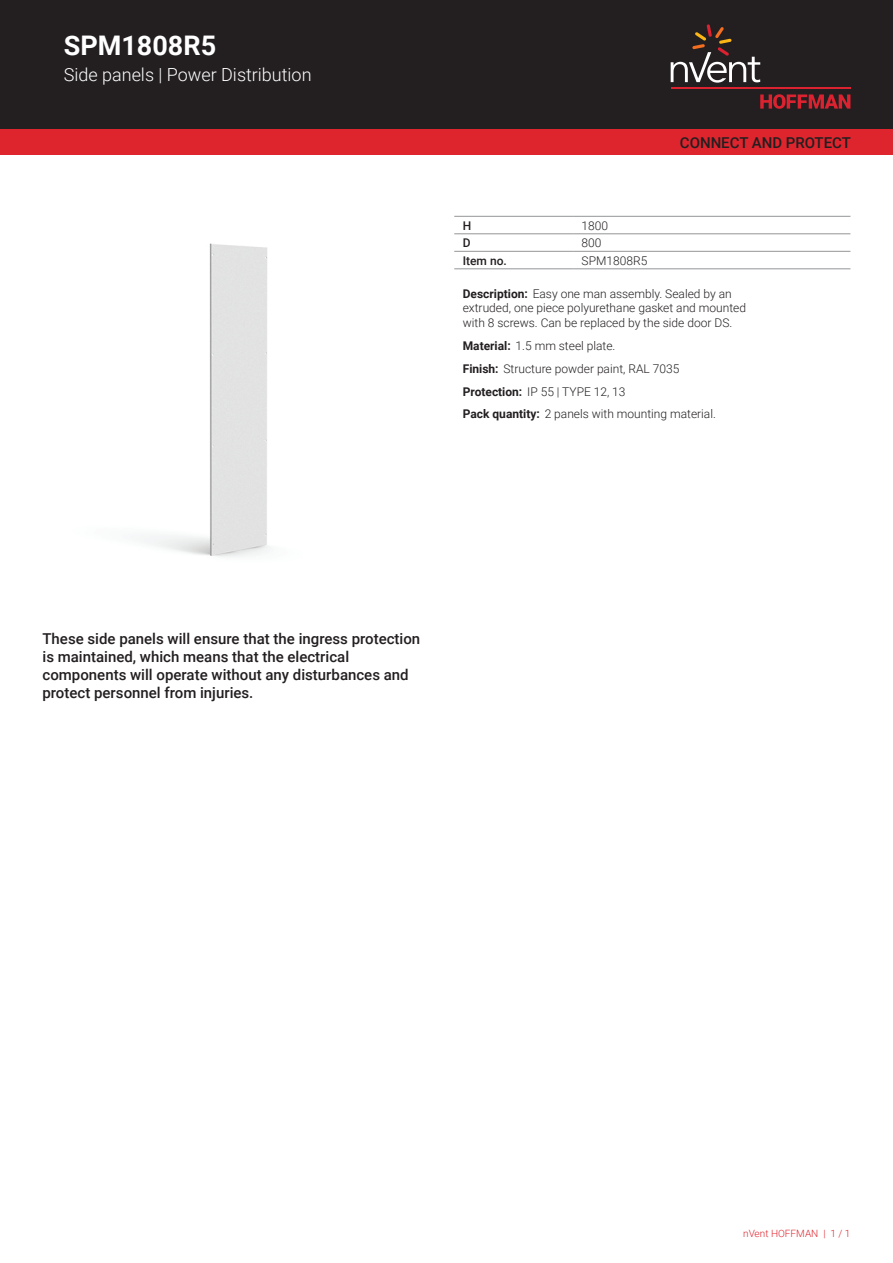
<style>
.page{position:relative;width:893px;height:1263px;background:#fff}
.page>*{position:absolute;margin:0;border:0;box-sizing:border-box;transform-origin:0 0}
.t1{font:700 27px "Roboto";color:#fff}
.t2{font:300 18px "Roboto";color:#fff}
.t3{font:500 15px/18px "Roboto";color:#231f20}
.t4{font:300 12px/23px "Roboto";color:#231f20}
.t5{font:500 12px "Roboto";color:#231f20}
.t6{font:300 10.05px "Roboto";color:#de252e}
.s1{font-weight:700}
</style>
<div class="page">
<div style="left:0;top:0;width:893px;height:129px;background:#231f20"></div>
<svg style="left:760px;top:94px;width:90px;height:15px"></svg>
<hr style="left:671px;top:88px;width:179px;height:1px;background:#db2230">
<svg style="left:671px;top:24px;width:89px;height:59px"></svg>
<div style="left:0;top:129px;width:893px;height:26px;background:#de252e"></div>
<hr style="left:454px;top:216px;width:119px;height:1px;background:#939598">
<hr style="left:454px;top:234px;width:119px;height:1px;background:#939598">
<hr style="left:573px;top:216px;width:277px;height:1px;background:#939598">
<hr style="left:573px;top:234px;width:277px;height:1px;background:#939598">
<hr style="left:454px;top:251px;width:119px;height:1px;background:#939598">
<hr style="left:454px;top:269px;width:119px;height:1px;background:#939598">
<hr style="left:573px;top:251px;width:277px;height:1px;background:#939598">
<hr style="left:573px;top:269px;width:277px;height:1px;background:#939598">
<img style="left:144px;top:243px;width:126px;height:314px">
<img style="left:154px;top:314px;width:116px;height:158px">
<h1 class="t1" style="left:64px;top:27px;width:154px">SPM1808R5</h1>
<h2 class="t2" style="left:64px;top:62px;width:249px">Side panels | Power Distribution</h2>
<p class="t3" style="left:680px;top:133px;width:173px">CONNECT AND PROTECT</p>
<p class="t5" style="left:463px;top:217px;width:10px">H</p>
<p class="t4" style="left:582px;top:213px;width:28px">1800</p>
<p class="t5" style="left:463px;top:234px;width:9px">D</p>
<p class="t4" style="left:582px;top:231px;width:21px">800</p>
<p class="t5" style="left:463px;top:252px;width:46px">Item no.</p>
<p class="t4" style="left:582px;top:248px;width:67px">SPM1808R5</p>
<p class="t4" style="left:463px;top:286px;width:285px;line-height:14.4px"><span class="s1">Description:</span> Easy one man assembly. Sealed by an extruded, one piece polyurethane gasket and mounted with 8 screws. Can be replaced by the side door DS.</p>
<p class="t4" style="left:463px;top:333px;width:255px"><span class="s1">Material:</span> 1.5 mm steel plate.<br><span class="s1">Finish:</span> Structure powder paint, RAL 7035<br><span class="s1">Protection:</span> IP 55 | TYPE 12, 13<br><span class="s1">Pack quantity:</span> 2 panels with mounting material.</p>
<p class="t3" style="left:43px;top:629px;width:379px">These side panels will ensure that the ingress protection is maintained, which means that the electrical components will operate without any disturbances and protect personnel from injuries.</p>
<p class="t6" style="left:743px;top:1226px;width:109px">nVent HOFFMAN | 1 / 1</p>
</div>
